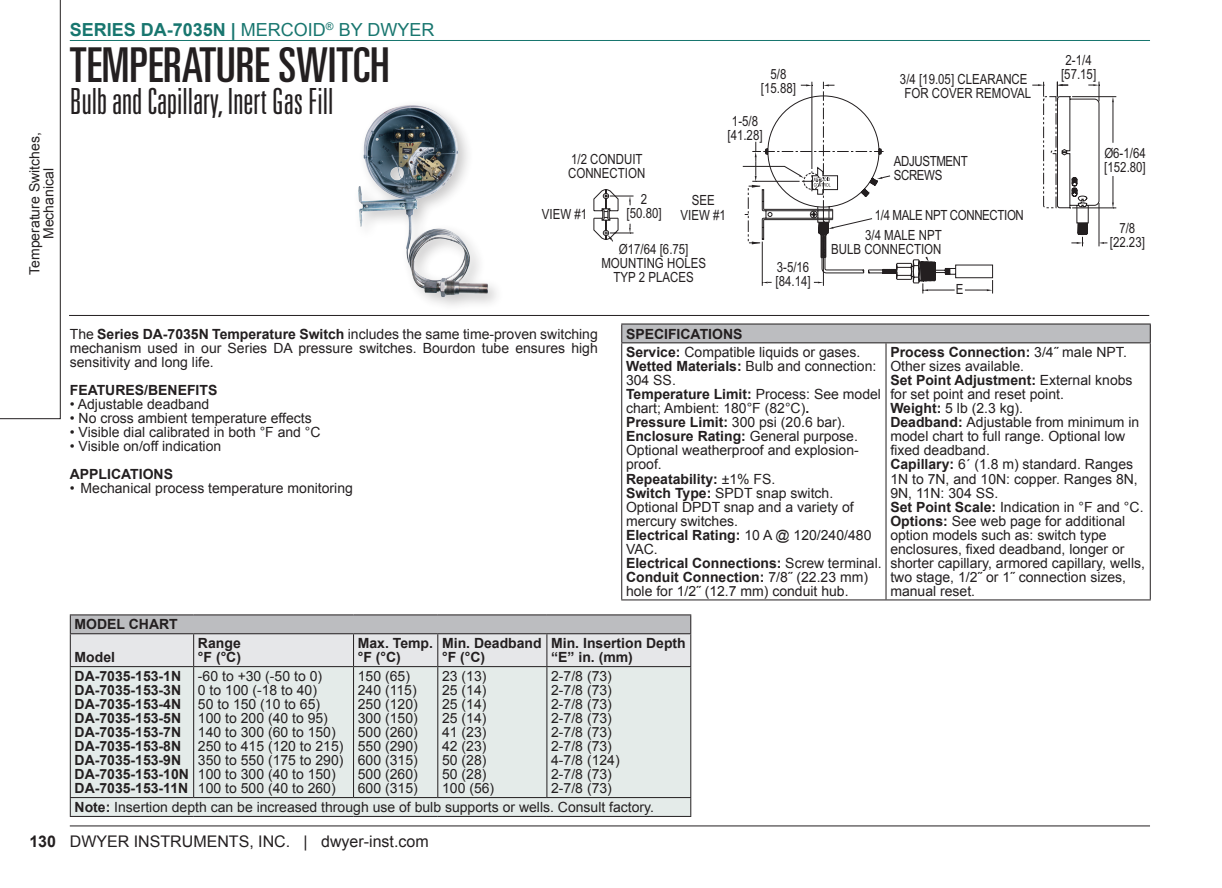
<style>
.page{position:relative;width:1222px;height:888px;background:#fff}
.page>*{position:absolute;margin:0;border:0;box-sizing:border-box;transform-origin:0 0}
.t1{font:ultra-condensed 48px "Univers LT Std";color:#231f20}
.t2{font:300 ultra-condensed 36px "Univers LT Std";color:#231f20}
.t3{font:700 18px "Arial";color:#18766f}
.t4{font:16px "Arial";color:#231f20}
.t5{font:14px/14px "Arial";color:#231f20}
.t6{font:700 14px/14px "Arial";color:#231f20}
.t7{font:14px/14px "Arial Narrow";color:#231f20;text-align:center}
.t8{font:14px/14px "Arial Narrow";letter-spacing:-.025em;color:#231f20}
.s1{font-weight:400}
.s2{font-weight:700}
</style>
<div class="page">
<hr style="left:1072px;top:96px;width:44px;height:1px;background:#231f20">
<hr style="left:1072px;top:207px;width:44px;height:1px;background:#231f20">
<svg style="left:593px;top:82px;width:521px;height:212px"></svg>
<div style="left:352px;top:99px;width:152px;height:213px;background:#231f20;opacity:.25"></div>
<img style="left:358px;top:106px;width:59px;height:179px">
<hr style="left:69px;top:315px;width:1080px;height:1px;background:#231f20">
<div style="left:622px;top:324px;width:528px;height:19px;background:#bcbdc0"></div>
<hr style="left:885px;top:343px;width:1px;height:256px;background:#231f20">
<hr style="left:1150px;top:343px;width:1px;height:256px;background:#231f20">
<hr style="left:621px;top:343px;width:1px;height:256px;background:#231f20">
<hr style="left:621px;top:599px;width:265px;height:1px;background:#231f20">
<hr style="left:886px;top:599px;width:265px;height:1px;background:#231f20">
<hr style="left:621px;top:323px;width:265px;height:1px;background:#231f20">
<svg style="left:621px;top:324px;width:1px;height:18px"></svg>
<hr style="left:886px;top:323px;width:265px;height:1px;background:#231f20">
<svg style="left:1150px;top:324px;width:1px;height:18px"></svg>
<hr style="left:621px;top:342px;width:265px;height:1px;background:#231f20">
<hr style="left:886px;top:342px;width:265px;height:1px;background:#231f20">
<hr style="left:70px;top:40px;width:1080px;height:1px;background:#18766f">
<hr style="left:70px;top:825px;width:1080px;height:1px;background:#231f20">
<div style="left:71px;top:666px;width:619px;height:149px;background:#e4ebe9"></div>
<hr style="left:193px;top:666px;width:1px;height:130px;background:#231f20">
<hr style="left:70px;top:614px;width:124px;height:1px;background:#231f20">
<hr style="left:194px;top:614px;width:159px;height:1px;background:#231f20">
<hr style="left:353px;top:614px;width:85px;height:1px;background:#231f20">
<hr style="left:438px;top:614px;width:109px;height:1px;background:#231f20">
<hr style="left:547px;top:614px;width:144px;height:1px;background:#231f20">
<svg style="left:70px;top:615px;width:621px;height:50px"></svg>
<hr style="left:70px;top:633px;width:124px;height:1px;background:#231f20">
<hr style="left:70px;top:634px;width:1px;height:31px;background:#231f20">
<hr style="left:194px;top:633px;width:159px;height:1px;background:#231f20">
<hr style="left:353px;top:633px;width:85px;height:1px;background:#231f20">
<hr style="left:438px;top:633px;width:109px;height:1px;background:#231f20">
<hr style="left:547px;top:633px;width:144px;height:1px;background:#231f20">
<hr style="left:70px;top:665px;width:124px;height:1px;background:#231f20">
<hr style="left:70px;top:666px;width:1px;height:130px;background:#231f20">
<hr style="left:194px;top:665px;width:159px;height:1px;background:#231f20">
<hr style="left:353px;top:665px;width:85px;height:1px;background:#231f20">
<hr style="left:438px;top:665px;width:109px;height:1px;background:#231f20">
<hr style="left:547px;top:665px;width:144px;height:1px;background:#231f20">
<hr style="left:70px;top:796px;width:124px;height:1px;background:#231f20">
<svg style="left:70px;top:797px;width:1px;height:18px"></svg>
<hr style="left:194px;top:796px;width:159px;height:1px;background:#231f20">
<hr style="left:353px;top:796px;width:85px;height:1px;background:#231f20">
<hr style="left:438px;top:796px;width:109px;height:1px;background:#231f20">
<hr style="left:547px;top:796px;width:144px;height:1px;background:#231f20">
<hr style="left:70px;top:815px;width:124px;height:1px;background:#231f20">
<hr style="left:194px;top:815px;width:159px;height:1px;background:#231f20">
<hr style="left:353px;top:815px;width:85px;height:1px;background:#231f20">
<hr style="left:438px;top:815px;width:109px;height:1px;background:#231f20">
<hr style="left:547px;top:815px;width:144px;height:1px;background:#231f20">
<hr style="left:353px;top:666px;width:1px;height:130px;background:#231f20">
<hr style="left:437px;top:666px;width:1px;height:130px;background:#231f20">
<hr style="left:546px;top:666px;width:1px;height:130px;background:#231f20">
<hr style="left:690px;top:666px;width:1px;height:130px;background:#231f20">
<svg style="left:690px;top:797px;width:1px;height:18px"></svg>
<svg style="left:0;top:0;width:61px;height:419px"></svg>
<p class="t5" style="left:28px;top:275px;width:144px;text-align:center;rotate:-90deg">Temperature Switches,<br>Mechanical</p>
<p class="t3" style="left:70px;top:18px;width:366px">SERIES DA-7035N | <span class="s1">MERCOID</span><sup>®</sup> <span class="s1">BY DWYER</span></p>
<h1 class="t1" style="left:70px;top:38px;width:321px">TEMPERATURE SWITCH</h1>
<h2 class="t2" style="left:70px;top:82px;width:265px">Bulb and Capillary, Inert Gas Fill</h2>
<p class="t7" style="left:761px;top:66px;width:37px">5/8 [15.88]</p>
<p class="t7" style="left:727px;top:113px;width:37px">1-5/8 [41.28]</p>
<p class="t7" style="left:568px;top:152px;width:79px;text-align:left">1/2 CONDUIT<br>CONNECTION</p>
<p class="t7" style="left:626px;top:192px;width:37px">2 [50.80]</p>
<p class="t7" style="left:692px;top:193px;width:24px">SEE</p>
<p class="t7" style="left:542px;top:207px;width:47px">VIEW #1</p>
<p class="t7" style="left:680px;top:207px;width:47px">VIEW #1</p>
<p class="t7" style="left:601px;top:241px;width:106px">Ø17/64 [6.75]<br>MOUNTING HOLES<br>TYP 2 PLACES</p>
<p class="t7" style="left:775px;top:259px;width:37px;text-align:left">3-5/16 [84.14]</p>
<p class="t7" style="left:900px;top:72px;width:133px">3/4 [19.05] CLEARANCE<br>FOR COVER REMOVAL</p>
<p class="t8" style="left:894px;top:153px;width:76px">ADJUSTMENT<br>SCREWS</p>
<p class="t8" style="left:875px;top:207px;width:151px">1/4 MALE NPT CONNECTION</p>
<p class="t7" style="left:831px;top:228px;width:112px;text-align:right">3/4 MALE NPT<br>BULB CONNECTION</p>
<p class="t7" style="left:956px;top:282px;width:9px">E</p>
<p class="t7" style="left:1061px;top:53px;width:37px">2-1/4 [57.15]</p>
<p class="t7" style="left:1104px;top:145px;width:43px;text-align:left">Ø6-1/64 [152.80]</p>
<p class="t7" style="left:1110px;top:220px;width:37px">7/8 [22.23]</p>
<p class="t5" style="left:70px;top:327px;width:529px;text-align:justify">The <span class="s2">Series DA-7035N Temperature Switch</span> includes the same time-proven switching mechanism used in our Series DA pressure switches. Bourdon tube ensures high sensitivity and long life.</p>
<p class="t6" style="left:70px;top:383px;width:149px">FEATURES/BENEFITS</p>
<p class="t5" style="left:70px;top:397px;width:141px">• Adjustable deadband</p>
<p class="t5" style="left:70px;top:411px;width:243px">• No cross ambient temperature effects</p>
<p class="t5" style="left:70px;top:425px;width:252px">• Visible dial calibrated in both °F and °C</p>
<p class="t5" style="left:70px;top:439px;width:153px">• Visible on/off indication</p>
<p class="t6" style="left:70px;top:467px;width:105px">APPLICATIONS</p>
<p class="t5" style="left:70px;top:481px;width:285px">• Mechanical process temperature monitoring</p>
<p class="t5" style="left:626px;top:324px;width:236px;line-height:18.8px"><span class="s2">SPECIFICATIONS<br>Service:</span> Compatible liquids or gases.</p>
<p class="t5" style="left:626px;top:359px;width:257px"><span class="s2">Wetted Materials:</span> Bulb and connection:<br>304 SS.<br><span class="s2">Temperature Limit:</span> Process: See model chart; Ambient: 180°F (82°C)<span class="s2">.<br>Pressure Limit:</span> 300 psi (20.6 bar).<br><span class="s2">Enclosure Rating:</span> General purpose.<br>Optional weatherproof and explosion&shy;proof.<br><span class="s2">Repeatability:</span> ±1% FS.<br><span class="s2">Switch Type:</span> SPDT snap switch.<br>Optional DPDT snap and a variety of mercury switches.<br><span class="s2">Electrical Rating:</span> 10 A @ 120/240/480<br>VAC.<br><span class="s2">Electrical Connections:</span> Screw terminal.<br><span class="s2">Conduit Connection:</span> 7/8˝ (22.23 mm) hole for 1/2˝ (12.7 mm) conduit hub.</p>
<p class="t6" style="left:75px;top:617px;width:105px">MODEL CHART</p>
<p class="t6" style="left:75px;top:650px;width:42px">Model</p>
<p class="t6" style="left:198px;top:636px;width:45px">Range °F (°C)</p>
<p class="t6" style="left:358px;top:636px;width:77px">Max. Temp. °F (°C)</p>
<p class="t6" style="left:442px;top:636px;width:101px">Min. Deadband °F (°C)</p>
<p class="t6" style="left:551px;top:636px;width:136px">Min. Insertion Depth “E” in. (mm)</p>
<p class="t6" style="left:75px;top:669px;width:116px">DA-7035-153-1N<br>DA-7035-153-3N<br>DA-7035-153-4N<br>DA-7035-153-5N<br>DA-7035-153-7N<br>DA-7035-153-8N<br>DA-7035-153-9N<br>DA-7035-153-10N<br>DA-7035-153-11N</p>
<p class="t5" style="left:198px;top:669px;width:147px">-60 to +30 (-50 to 0)<br>0 to 100 (-18 to 40)<br>50 to 150 (10 to 65)<br>100 to 200 (40 to 95)<br>140 to 300 (60 to 150)<br>250 to 415 (120 to 215)<br>350 to 550 (175 to 290)<br>100 to 300 (40 to 150)<br>100 to 500 (40 to 260)</p>
<p class="t5" style="left:358px;top:669px;width:61px">150 (65)<br>240 (115)<br>250 (120)<br>300 (150)<br>500 (260)<br>550 (290)<br>600 (315)<br>500 (260)<br>600 (315)</p>
<p class="t5" style="left:442px;top:669px;width:54px">23 (13)<br>25 (14)<br>25 (14)<br>25 (14)<br>41 (23)<br>42 (23)<br>50 (28)<br>50 (28)<br>100 (56)</p>
<p class="t5" style="left:551px;top:669px;width:70px">2-7/8 (73)<br>2-7/8 (73)<br>2-7/8 (73)<br>2-7/8 (73)<br>2-7/8 (73)<br>2-7/8 (73)<br>4-7/8 (124)<br>2-7/8 (73)<br>2-7/8 (73)</p>
<p class="t5" style="left:75px;top:800px;width:581px"><span class="s2">Note:</span> Insertion depth can be increased through use of bulb supports or wells. Consult factory.</p>
<p class="t5" style="left:890px;top:345px;width:256px"><span class="s2">Process Connection:</span> 3/4˝ male NPT.<br>Other sizes available.<br><span class="s2">Set Point Adjustment:</span> External knobs for set point and reset point.<br><span class="s2">Weight:</span> 5 lb (2.3 kg).<br><span class="s2">Deadband:</span> Adjustable from minimum in model chart to full range. Optional low fixed deadband.<br><span class="s2">Capillary:</span> 6´ (1.8 m) standard. Ranges<br>1N to 7N, and 10N: copper. Ranges 8N,<br>9N, 11N: 304 SS.<br><span class="s2">Set Point Scale:</span> Indication in °F and °C.<br><span class="s2">Options:</span> See web page for additional option models such as: switch type enclosures, fixed deadband, longer or shorter capillary, armored capillary, wells, two stage, 1/2˝ or 1˝ connection sizes, manual reset.</p>
<p class="t4" style="left:29px;top:830px;width:401px"><span class="s2">130</span> DWYER INSTRUMENTS, INC. | dwyer-inst.com</p>
</div>
